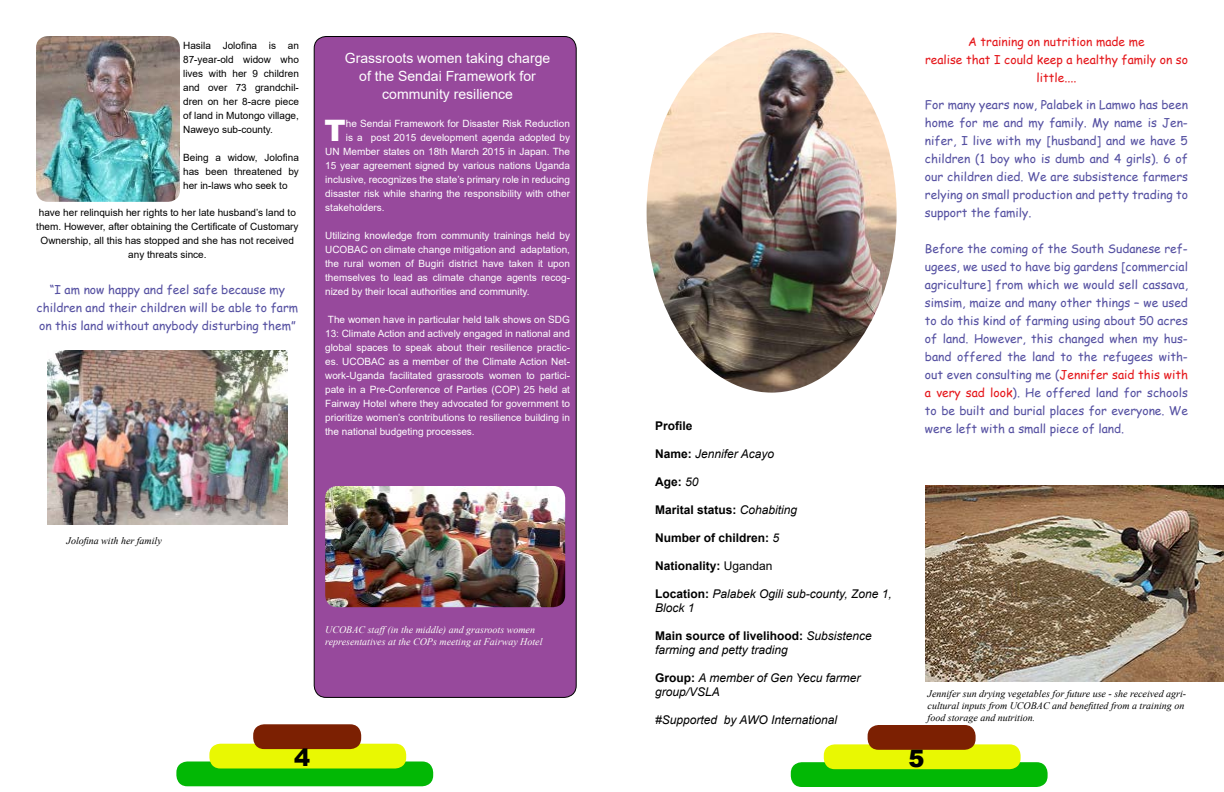
<style>
.page{position:relative;width:1224px;height:792px;background:#fff}
.page>*{position:absolute;margin:0;border:0;box-sizing:border-box;transform-origin:0 0}
.t1{font:900 29.6px "Arial";color:#fff}
.t2{font:900 24px "Arial";color:#000}
.t3{font:14px/18px "Arial";color:#fff;text-align:center}
.t4{font:12px/18px "Comic Sans MS";color:#5651a2;text-align:justify}
.t5{font:italic 12px/14px "Arial";color:#000}
.t6{font:12px/18px "Comic Sans MS";color:#e5181c;text-align:center}
.t7{font:700 12px "Arial";color:#000}
.t8{font:10px/14px "Arial";color:#fff;text-align:justify}
.t9{font:10px/14px "Arial";color:#000;text-align:justify}
.t10{font:italic 10px/12px "Times New Roman";color:#000}
.t11{font:italic 10px/12px "Times New Roman";color:#fbfdf8}
.s1{font-weight:700;font-style:normal}
.s2{font-weight:400;font-style:italic}
.s3{font-weight:400}
.s4{color:#e5181c}
</style>
<div class="page">
<div style="left:176px;top:762px;width:257px;height:24px;background:#02b805;border-radius:11px"></div>
<div style="left:791px;top:762px;width:257px;height:25px;background:#02b805;border-radius:11px"></div>
<div style="left:209px;top:744px;width:197px;height:24px;background:#e9f802;border-radius:11px"></div>
<div style="left:824px;top:744px;width:197px;height:25px;background:#e9f802;border-radius:11px"></div>
<div style="left:253px;top:724px;width:108px;height:25px;background:#7c2002;border-radius:11px"></div>
<div style="left:868px;top:725px;width:108px;height:25px;background:#7c2002;border-radius:11px"></div>
<div style="left:314px;top:36px;width:262px;height:661px;background:#97499c;border-radius:12px"></div>
<div style="left:314px;top:36px;width:263px;height:662px;border:1px solid #000;border-radius:12px"></div>
<img style="left:647px;top:33px;width:250px;height:360px">
<img style="left:925px;top:485px;width:299px;height:197px">
<img style="left:325px;top:486px;width:240px;height:121px">
<img style="left:36px;top:36px;width:144px;height:166px">
<img style="left:48px;top:350px;width:239px;height:174px">
<p class="t9" style="left:183px;top:39px;width:117px">Hasila Jolofina is an 87-year-old widow who lives with her 9 children and over 73 grandchil&shy;dren on her 8-acre piece of land in Mutongo village, Naweyo sub-county.</p>
<p class="t9" style="left:183px;top:151px;width:117px">Being a widow, Jolofina has been threatened by her in-laws who seek to</p>
<p class="t9" style="left:36px;top:205px;width:264px;text-align:center">have her relinquish her rights to her late husband’s land to them. However, after obtaining the Certificate of Customary Ownership, all this has stopped and she has not received any threats since.</p>
<p class="t4" style="left:37px;top:281px;width:263px;text-align:center">“I am now happy and feel safe because my children and their children will be able to farm on this land without anybody disturbing them”</p>
<h3 class="t3" style="left:345px;top:49px;width:207px">Grassroots women taking charge of the Sendai Framework for community resilience</h3>
<h1 class="t1" style="left:325px;top:109px;width:23px">T</h1>
<p class="t8" style="left:346px;top:116px;width:226px">he Sendai Framework for Disaster Risk Reduction</p>
<p class="t8" style="left:346px;top:130px;width:226px">is a post 2015 development agenda adopted by</p>
<p class="t8" style="left:325px;top:144px;width:246px">UN Member states on 18th March 2015 in Japan. The</p>
<p class="t8" style="left:325px;top:158px;width:246px">15 year agreement signed by various nations Uganda</p>
<p class="t8" style="left:325px;top:172px;width:246px">inclusive, recognizes the state’s primary role in reducing</p>
<p class="t8" style="left:325px;top:186px;width:246px">disaster risk while sharing the responsibility with other</p>
<p class="t8" style="left:325px;top:200px;width:61px">stakeholders.</p>
<p class="t8" style="left:325px;top:228px;width:246px">Utilizing knowledge from community trainings held by UCOBAC on climate change mitigation and adaptation, the rural women of Bugiri district have taken it upon themselves to lead as climate change agents recog&shy;nized by their local authorities and community.</p>
<p class="t8" style="left:325px;top:312px;width:246px">The women have in particular held talk shows on SDG 13: Climate Action and actively engaged in national and global spaces to speak about their resilience practic&shy;es. UCOBAC as a member of the Climate Action Net&shy;work-Uganda facilitated grassroots women to partici&shy;pate in a Pre-Conference of Parties (COP) 25 held at Fairway Hotel where they advocated for government to prioritize women’s contributions to resilience building in the national budgeting processes.</p>
<p class="t10" style="left:67px;top:534px;width:97px">Jolofina with her family</p>
<p class="t11" style="left:325px;top:623px;width:219px">UCOBAC staff(in the middle) and grasroots women representatives at the COPs meeting at Fairway Hotel</p>
<p class="t7" style="left:655px;top:417px;width:39px">Profile</p>
<p class="t5" style="left:655px;top:447px;width:120px"><span class="s1">Name:</span> Jennifer Acayo</p>
<p class="t7" style="left:655px;top:473px;width:45px">Age: <span class="s2">50</span></p>
<p class="t7" style="left:655px;top:501px;width:144px">Marital status: <span class="s2">Cohabiting</span></p>
<p class="t7" style="left:655px;top:529px;width:126px">Number of children: <span class="s2">5</span></p>
<p class="t7" style="left:655px;top:557px;width:119px">Nationality: <span class="s3">Ugandan</span></p>
<p class="t5" style="left:655px;top:587px;width:238px"><span class="s1">Location:</span> Palabek Ogili sub-county, Zone 1,<br>Block 1</p>
<p class="t5" style="left:655px;top:629px;width:218px"><span class="s1">Main source of livelihood:</span> Subsistence farming and petty trading</p>
<p class="t5" style="left:655px;top:671px;width:207px"><span class="s1">Group:</span> A member of Gen Yecu farmer group/VSLA</p>
<p class="t5" style="left:655px;top:713px;width:184px">#Supported by AWO International</p>
<p class="t6" style="left:925px;top:32px;width:265px">A training on nutrition made me<br>realise that I could keep a healthy family on so little....</p>
<p class="t4" style="left:925px;top:96px;width:265px">For many years now, Palabek in Lamwo has been home for me and my family. My name is Jen&shy;nifer, I live with my [husband] and we have 5 children (1 boy who is dumb and 4 girls). 6 of our children died. We are subsistence farmers relying on small production and petty trading to support the family.</p>
<p class="t4" style="left:925px;top:240px;width:265px">Before the coming of the South Sudanese ref&shy;ugees, we used to have big gardens [commercial agriculture] from which we would sell cassava, simsim, maize and many other things – we used to do this kind of farming using about 50 acres of land. However, this changed when my hus&shy;band offered the land to the refugees with&shy;out even consulting me (<span class="s4">Jennifer said this with a very sad look</span>). He offered land for schools to be built and burial places for everyone. We were left with a small piece of land.</p>
<p class="t10" style="left:928px;top:688px;width:260px">Jennifer sun drying vegetables for future use - she received agri&shy;cultural inputs from UCOBAC and benefitted from a training on food storage and nutrition.</p>
<h2 class="t2" style="left:294px;top:740px;width:18px">4</h2>
<h2 class="t2" style="left:908px;top:741px;width:18px">5</h2>
</div>
